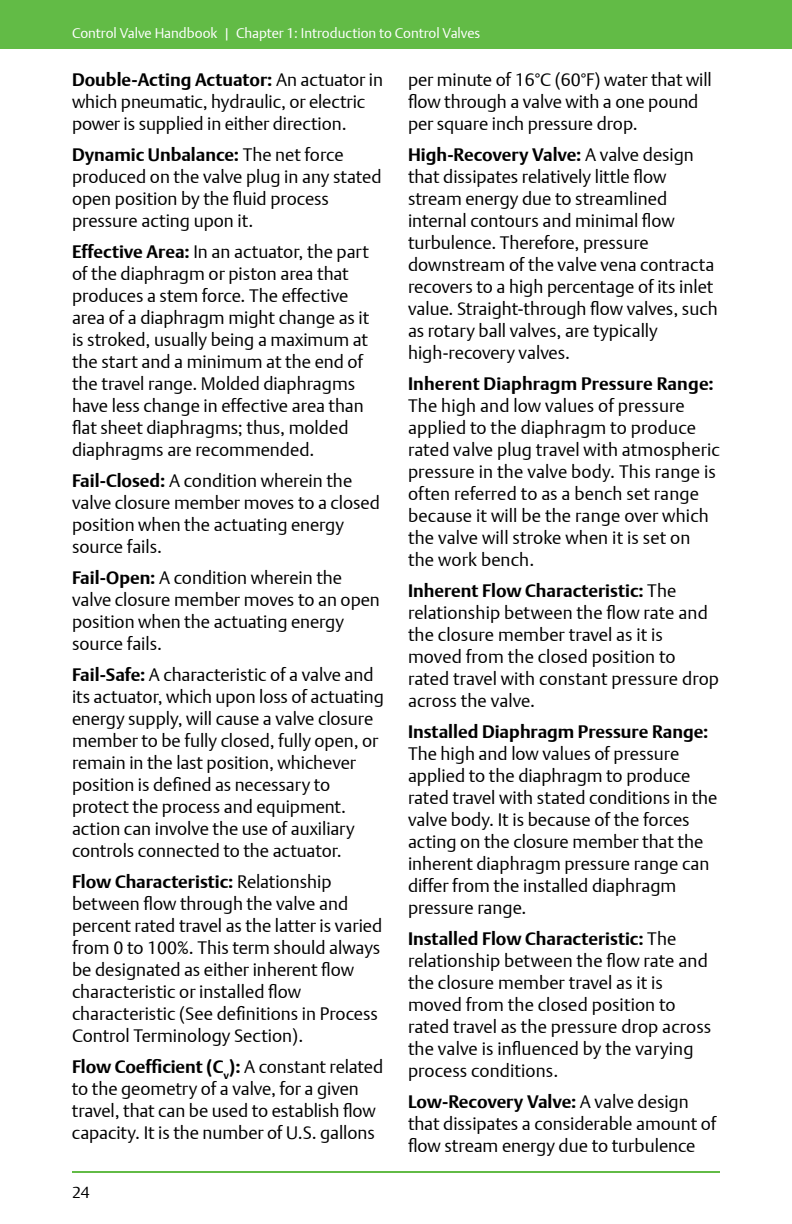
<style>
.page{position:relative;width:792px;height:1224px;background:#fff}
.page>*{position:absolute;margin:0;border:0;box-sizing:border-box;transform-origin:0 0}
.t1{font:300 18px/22px "DTL Argo T";color:#000}
.t2{font:700 18px "DTL Argo T";letter-spacing:.005em;color:#000}
.t3{font:300 16px "DTL Argo T";color:#000}
.t4{font:300 14px "DTL Argo T";color:#fff}
.s1{font-weight:700}
</style>
<div class="page">
<div style="left:0;top:0;width:792px;height:49px;background:#62bb46"></div>
<hr style="left:72px;top:1171px;width:648px;height:2px;background:#62bb46">
<p class="t4" style="left:72px;top:25px;width:410px">Control Valve Handbook | Chapter 1: Introduction to Control Valves</p>
<p class="t1" style="left:72px;top:68px;width:313px"><span class="s1">Double-Acting Actuator:</span> An actuator in which pneumatic, hydraulic, or electric power is supplied in either direction.</p>
<p class="t1" style="left:72px;top:143px;width:311px"><span class="s1">Dynamic Unbalance:</span> The net force produced on the valve plug in any stated open position by the fluid process pressure acting upon it.</p>
<p class="t1" style="left:72px;top:240px;width:299px"><span class="s1">Effective Area:</span> In an actuator, the part of the diaphragm or piston area that produces a stem force. The effective area of a diaphragm might change as it is stroked, usually being a maximum at the start and a minimum at the end of the travel range. Molded diaphragms have less change in effective area than flat sheet diaphragms; thus, molded diaphragms are recommended.</p>
<p class="t1" style="left:72px;top:469px;width:310px"><span class="s1">Fail-Closed:</span> A condition wherein the valve closure member moves to a closed position when the actuating energy source fails.</p>
<p class="t1" style="left:72px;top:566px;width:309px"><span class="s1">Fail-Open:</span> A condition wherein the valve closure member moves to an open position when the actuating energy source fails.</p>
<p class="t1" style="left:72px;top:663px;width:314px"><span class="s1">Fail-Safe:</span> A characteristic of a valve and its actuator, which upon loss of actuating energy supply, will cause a valve closure member to be fully closed, fully open, or remain in the last position, whichever position is defined as necessary to protect the process and equipment. action can involve the use of auxiliary controls connected to the actuator.</p>
<p class="t1" style="left:72px;top:870px;width:312px"><span class="s1">Flow Characteristic:</span> Relationship between flow through the valve and percent rated travel as the latter is varied from 0 to 100%. This term should always be designated as either inherent flow characteristic or installed flow characteristic (See definitions in Process Control Terminology Section).</p>
<p class="t1" style="left:72px;top:1055px;width:313px"><span class="s1">Flow Coefficient (C</span><sub>v</sub><span class="s1">):</span> A constant related to the geometry of a valve, for a given travel, that can be used to establish flow capacity. It is the number of U.S. gallons</p>
<p class="t3" style="left:72px;top:1182px;width:19px">24</p>
<p class="t1" style="left:408px;top:68px;width:305px">per minute of 16°C (60°F) water that will flow through a valve with a one pound per square inch pressure drop.</p>
<p class="t1" style="left:408px;top:143px;width:311px"><span class="s1">High-Recovery Valve:</span> A valve design that dissipates relatively little flow stream energy due to streamlined internal contours and minimal flow turbulence. Therefore, pressure downstream of the valve vena contracta recovers to a high percentage of its inlet value. Straight-through flow valves, such as rotary ball valves, are typically high-recovery valves.</p>
<p class="t2" style="left:408px;top:373px;width:307px">Inherent Diaphragm Pressure Range:</p>
<p class="t1" style="left:408px;top:394px;width:314px">The high and low values of pressure applied to the diaphragm to produce rated valve plug travel with atmospheric pressure in the valve body. This range is often referred to as a bench set range because it will be the range over which the valve will stroke when it is set on the work bench.</p>
<p class="t1" style="left:408px;top:579px;width:313px"><span class="s1">Inherent Flow Characteristic:</span> The relationship between the flow rate and the closure member travel as it is moved from the closed position to rated travel with constant pressure drop across the valve.</p>
<p class="t2" style="left:408px;top:721px;width:302px">Installed Diaphragm Pressure Range:</p>
<p class="t1" style="left:408px;top:742px;width:311px">The high and low values of pressure applied to the diaphragm to produce rated travel with stated conditions in the valve body. It is because of the forces acting on the closure member that the inherent diaphragm pressure range can differ from the installed diaphragm pressure range.</p>
<p class="t1" style="left:408px;top:927px;width:305px"><span class="s1">Installed Flow Characteristic:</span> The relationship between the flow rate and the closure member travel as it is moved from the closed position to rated travel as the pressure drop across the valve is influenced by the varying process conditions.</p>
<p class="t1" style="left:408px;top:1090px;width:310px"><span class="s1">Low-Recovery Valve:</span> A valve design that dissipates a considerable amount of flow stream energy due to turbulence</p>
</div>
